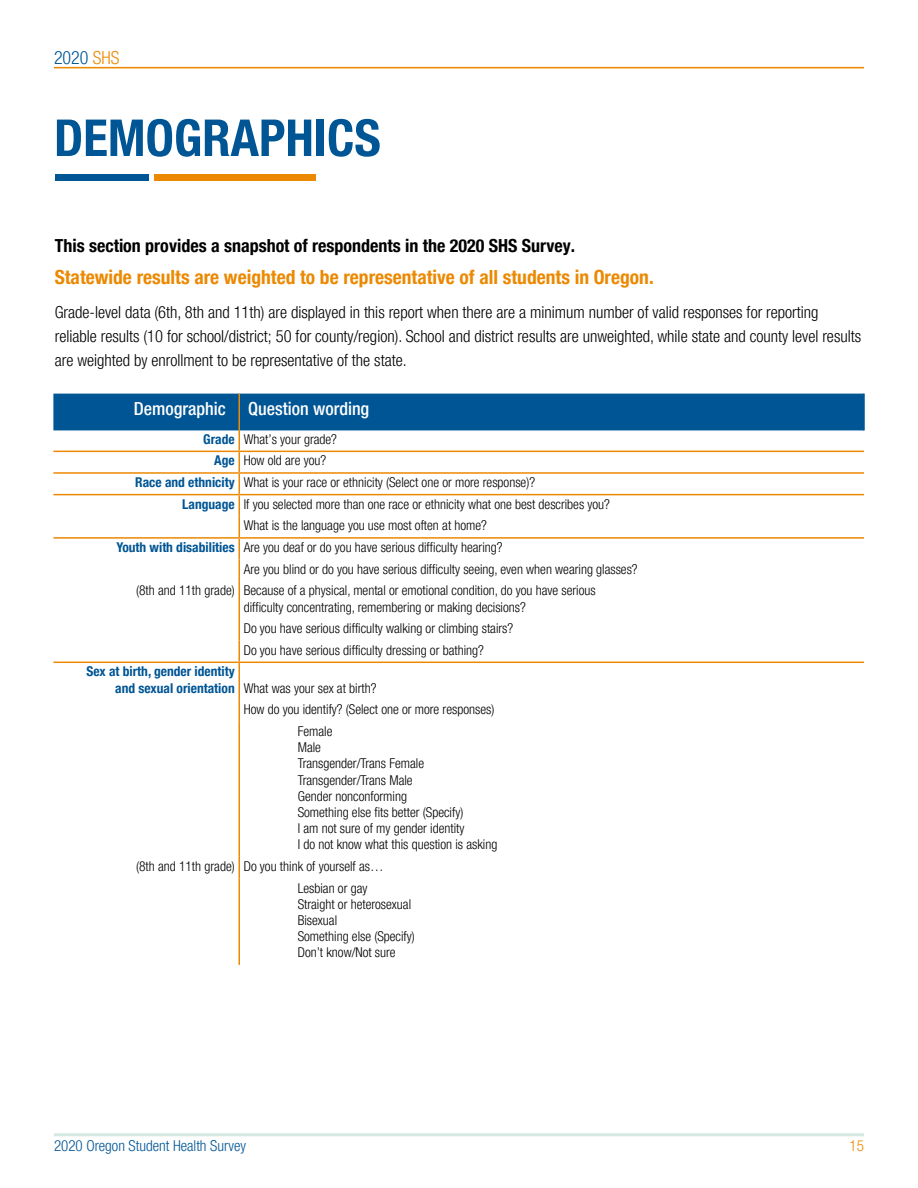
<style>
.page{position:relative;width:918px;height:1188px;background:#fff}
.page>*{position:absolute;margin:0;border:0;box-sizing:border-box;transform-origin:0 0}
.t1{font:700 condensed 51px "Helvetica Neue LT Pro";color:#005595}
.t2{font:700 condensed 19.5px "Helvetica Neue LT Pro";color:#ec8902}
.t3{font:700 condensed 18px "Helvetica Neue LT Pro";color:#000}
.t4{font:500 condensed 18px "Helvetica Neue LT Pro";color:#fff}
.t5{font:300 condensed 18px "Helvetica Neue LT Pro";color:#005595}
.t6{font:300 condensed 16.5px/24px "Helvetica Neue LT Pro";color:#000}
.t7{font:300 condensed 15px "Helvetica Neue LT Pro";color:#005595}
.t8{font:300 condensed 15px "Helvetica Neue LT Pro";color:#ec8902}
.t9{font:300 condensed 13.5px/16.2px "Helvetica Neue LT Pro";color:#000}
.t10{font:700 condensed 13.5px/16.2px "Helvetica Neue LT Pro";color:#005595}
.s1{color:#ec8902}
.s2{font-weight:700;color:#005595}
.s3{font-weight:300;color:#000}
</style>
<div class="page">
<hr style="left:54px;top:1133px;width:810px;height:3px;background:#d6e9e1">
<div style="left:53px;top:394px;width:810px;height:36px;background:#005595"></div>
<hr style="left:238px;top:430px;width:2px;height:21px;background:#ec8902">
<hr style="left:238px;top:452px;width:2px;height:20px;background:#ec8902">
<hr style="left:238px;top:474px;width:2px;height:20px;background:#ec8902">
<hr style="left:238px;top:495px;width:2px;height:21px;background:#ec8902">
<hr style="left:238px;top:516px;width:2px;height:21px;background:#ec8902">
<hr style="left:238px;top:539px;width:2px;height:21px;background:#ec8902">
<hr style="left:238px;top:560px;width:2px;height:21px;background:#ec8902">
<hr style="left:238px;top:581px;width:2px;height:38px;background:#ec8902">
<hr style="left:238px;top:619px;width:2px;height:22px;background:#ec8902">
<hr style="left:238px;top:641px;width:2px;height:21px;background:#ec8902">
<hr style="left:238px;top:663px;width:2px;height:37px;background:#ec8902">
<hr style="left:238px;top:700px;width:2px;height:22px;background:#ec8902">
<hr style="left:238px;top:722px;width:2px;height:135px;background:#ec8902">
<hr style="left:238px;top:857px;width:2px;height:21px;background:#ec8902">
<hr style="left:238px;top:878px;width:2px;height:87px;background:#ec8902">
<hr style="left:238px;top:394px;width:2px;height:36px;background:#ec8902">
<hr style="left:863px;top:394px;width:2px;height:36px;background:#005595">
<hr style="left:53px;top:494px;width:186px;height:1px;background:#ec8902">
<hr style="left:239px;top:494px;width:625px;height:1px;background:#ec8902">
<hr style="left:53px;top:472px;width:186px;height:2px;background:#ec8902">
<hr style="left:239px;top:472px;width:625px;height:2px;background:#ec8902">
<hr style="left:53px;top:451px;width:186px;height:1px;background:#ec8902">
<hr style="left:239px;top:451px;width:625px;height:1px;background:#ec8902">
<hr style="left:53px;top:662px;width:186px;height:1px;background:#ec8902">
<hr style="left:239px;top:662px;width:625px;height:1px;background:#ec8902">
<hr style="left:53px;top:537px;width:186px;height:2px;background:#ec8902">
<hr style="left:239px;top:537px;width:625px;height:2px;background:#ec8902">
<div style="left:55px;top:174px;width:93px;height:7px;background:#005595"></div>
<div style="left:154px;top:174px;width:162px;height:7px;background:#ec8902"></div>
<hr style="left:54px;top:67px;width:810px;height:1px;background:#ec8902">
<h3 class="t5" style="left:54px;top:47px;width:67px">2020 <span class="s1">SHS</span></h3>
<h1 class="t1" style="left:54px;top:107px;width:328px">DEMOGRAPHICS</h1>
<h3 class="t3" style="left:55px;top:235px;width:522px">This section provides a snapshot of respondents in the 2020 SHS Survey.</h3>
<h2 class="t2" style="left:55px;top:266px;width:600px">Statewide results are weighted to be representative of all students in Oregon.</h2>
<p class="t6" style="left:55px;top:300px;width:808px">Grade-level data (6th, 8th and 11th) are displayed in this report when there are a minimum number of valid responses for reporting reliable results (10 for school/district; 50 for county/region). School and district results are unweighted, while state and county level results are weighted by enrollment to be representative of the state.</p>
<h3 class="t4" style="left:134px;top:398px;width:93px">Demographic</h3>
<h3 class="t4" style="left:248px;top:398px;width:123px">Question wording</h3>
<p class="t9" style="left:203px;top:431px;width:135px"><span class="s2">Grade</span> What’s your grade?</p>
<p class="t9" style="left:214px;top:453px;width:113px"><span class="s2">Age</span> How old are you?</p>
<p class="t9" style="left:135px;top:474px;width:401px"><span class="s2">Race and ethnicity</span> What is your race or ethnicity (Select one or more response)?</p>
<p class="t9" style="left:182px;top:496px;width:429px"><span class="s2">Language</span> If you selected more than one race or ethnicity what one best describes you?</p>
<p class="t9" style="left:244px;top:517px;width:245px">What is the language you use most often at home?</p>
<p class="t9" style="left:116px;top:539px;width:388px"><span class="s2">Youth with disabilities</span> Are you deaf or do you have serious difficulty hearing?</p>
<p class="t9" style="left:244px;top:561px;width:395px">Are you blind or do you have serious difficulty seeing, even when wearing glasses?</p>
<p class="t9" style="left:136px;top:582px;width:461px">(8th and 11th grade) Because of a physical, mental or emotional condition, do you have serious</p>
<p class="t9" style="left:244px;top:596px;width:284px;line-height:21.6px">difficulty concentrating, remembering or making decisions?<br>Do you have serious difficulty walking or climbing stairs?<br>Do you have serious difficulty dressing or bathing?</p>
<p class="t10" style="left:115px;top:664px;width:263px;text-indent:-29px">Sex at birth, gender identity<br>and sexual orientation <span class="s3">What was your sex at birth?</span></p>
<p class="t9" style="left:298px;top:699px;width:198px;line-height:21.6px;text-indent:-54px">How do you identify? (Select one or more responses)<br>Female</p>
<p class="t9" style="left:298px;top:739px;width:201px">Male<br>Transgender/Trans Female<br>Transgender/Trans Male<br>Gender nonconforming<br>Something else fits better (Specify)<br>I am not sure of my gender identity<br>I do not know what this question is asking</p>
<p class="t9" style="left:298px;top:855px;width:87px;line-height:21.6px;text-indent:-162px">(8th and 11th grade) Do you think of yourself as…<br>Lesbian or gay</p>
<p class="t9" style="left:298px;top:896px;width:119px">Straight or heterosexual<br>Bisexual<br>Something else (Specify)<br>Don’t know/Not sure</p>
<p class="t7" style="left:54px;top:1137px;width:194px">2020 Oregon Student Health Survey</p>
<p class="t8" style="left:850px;top:1137px;width:16px">15</p>
</div>
